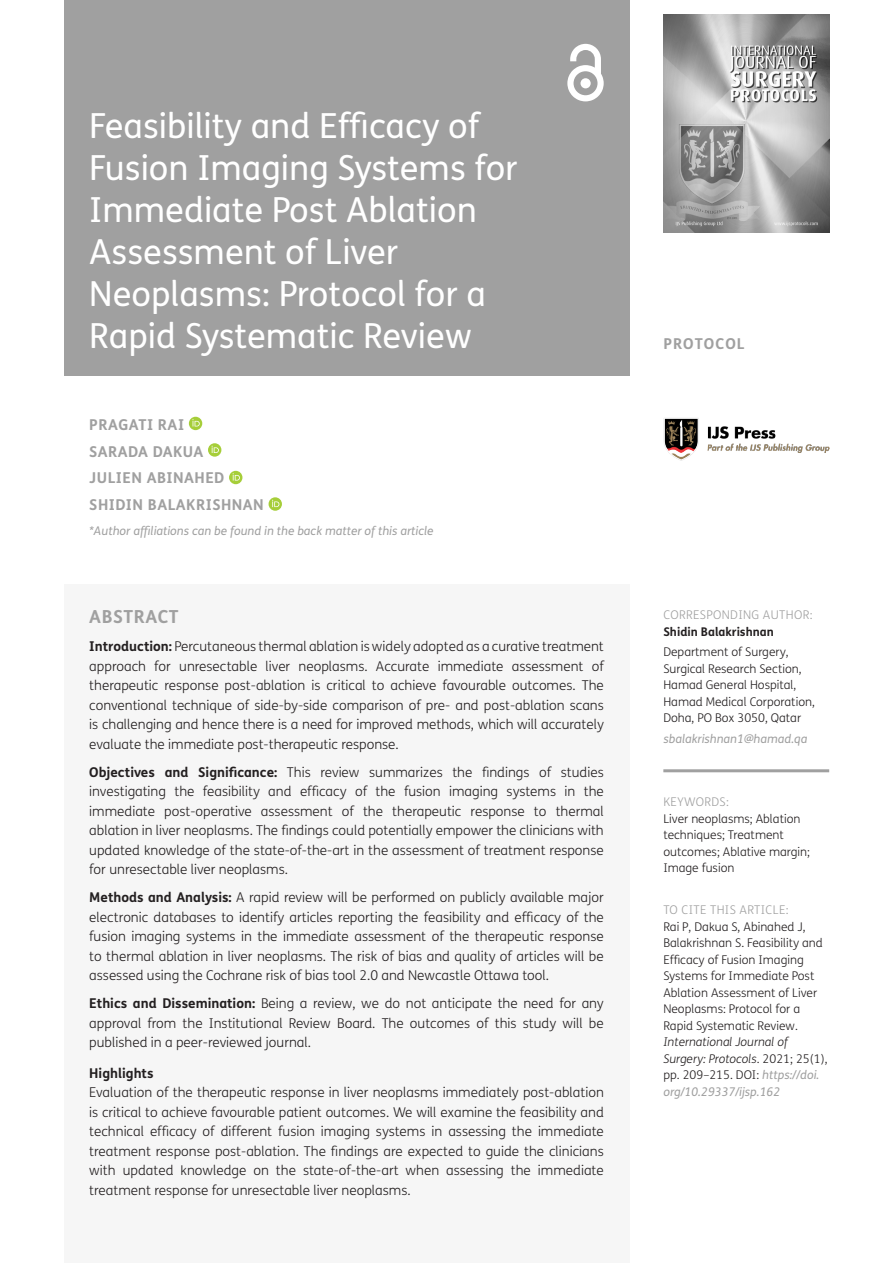
<style>
.page{position:relative;width:893px;height:1263px;background:#fff}
.page>*{position:absolute;margin:0;border:0;box-sizing:border-box;transform-origin:0 0}
.Article_Title{font:34.5px/42px "FS Me";color:#fff}
.t1{font:700 18px "FS Me";letter-spacing:.03em;color:#a0a0a0}
.Cover_Authors{font:700 15px "FS Me";letter-spacing:.03em;color:#a0a0a0}
.Article_Type{font:700 15px "FS Me";letter-spacing:.075em;color:#a0a0a0}
.Abstract_Copy{font:300 13.5px/19.5px "FS Me";color:#231f20;text-align:justify}
.Body_Copy_-_1st_Para{font:300 13.5px/19.5px "FS Me";color:#231f20;text-align:justify}
.Body_Copy_-_1st_Para-2{font:700 13.5px "FS Me";color:#231f20}
.Meta{font:300 12px/16.5px "FS Me";color:#231f20}
.Meta-2{font:italic 12px "FS Me";color:#a0a0a0}
.Meta_Titles{font:300 12px "FS Me";letter-spacing:.03em;color:#a0a0a0}
.Meta-3{font:700 12px "FS Me";color:#231f20}
.Meta_Titles_-_Rule{font:300 12px "FS Me";letter-spacing:.03em;color:#a0a0a0}
.s1{font-weight:700}
.s2{font-style:italic}
.s3{font-weight:400;font-style:italic;color:#a0a0a0}
</style>
<div class="page">
<div style="left:64px;top:0;width:565px;height:376px;background:#a0a0a0"></div>
<svg style="left:567px;top:44px;width:37px;height:57px"></svg>
<img style="left:663px;top:418px;width:166px;height:43px">
<img style="left:663px;top:14px;width:166px;height:218px">
<div style="left:64px;top:584px;width:565px;height:679px;background:#f6f6f6"></div>
<hr style="left:663px;top:769px;width:166px;height:3px;background:#a0a0a0">
<svg style="left:189px;top:417px;width:13px;height:13px"></svg>
<svg style="left:192px;top:419px;width:8px;height:7px"></svg>
<svg style="left:208px;top:443px;width:13px;height:14px"></svg>
<svg style="left:212px;top:446px;width:7px;height:7px"></svg>
<svg style="left:229px;top:471px;width:13px;height:13px"></svg>
<svg style="left:233px;top:473px;width:7px;height:8px"></svg>
<svg style="left:269px;top:497px;width:13px;height:14px"></svg>
<svg style="left:272px;top:500px;width:7px;height:7px"></svg>
<p class="Article_Title" style="left:89px;top:106px;width:430px">Feasibility and Efficacy of<br>Fusion Imaging Systems for<br>Immediate Post Ablation<br>Assessment of Liver<br>Neoplasms: Protocol for a<br>Rapid Systematic Review</p>
<p class="Cover_Authors" style="left:89px;top:415px;width:96px">PRAGATI RAI</p>
<p class="Cover_Authors" style="left:89px;top:442px;width:116px">SARADA DAKUA</p>
<p class="Cover_Authors" style="left:89px;top:468px;width:137px">JULIEN ABINAHED</p>
<p class="Cover_Authors" style="left:89px;top:495px;width:176px">SHIDIN BALAKRISHNAN</p>
<p class="Meta-2" style="left:89px;top:523px;width:346px">*Author affiliations can be found in the back matter of this article</p>
<p class="t1" style="left:89px;top:605px;width:91px">ABSTRACT</p>
<p class="Abstract_Copy" style="left:89px;top:637px;width:516px"><span class="s1">Introduction:</span> Percutaneous thermal ablation is widely adopted as a curative treatment approach for unresectable liver neoplasms. Accurate immediate assessment of therapeutic response post-ablation is critical to achieve favourable outcomes. The conventional technique of side-by-side comparison of pre- and post-ablation scans is challenging and hence there is a need for improved methods, which will accurately evaluate the immediate post-therapeutic response.</p>
<p class="Abstract_Copy" style="left:89px;top:762px;width:516px"><span class="s1">Objectives and Significance:</span> This review summarizes the findings of studies investigating the feasibility and efficacy of the fusion imaging systems in the immediate post-operative assessment of the therapeutic response to thermal ablation in liver neoplasms. The findings could potentially empower the clinicians with updated knowledge of the state-of-the-art in the assessment of treatment response for unresectable liver neoplasms.</p>
<p class="Abstract_Copy" style="left:89px;top:888px;width:516px"><span class="s1">Methods and Analysis:</span> A rapid review will be performed on publicly available major electronic databases to identify articles reporting the feasibility and efficacy of the fusion imaging systems in the immediate assessment of the therapeutic response to thermal ablation in liver neoplasms. The risk of bias and quality of articles will be assessed using the Cochrane risk of bias tool 2.0 and Newcastle Ottawa tool.</p>
<p class="Abstract_Copy" style="left:89px;top:994px;width:516px"><span class="s1">Ethics and Dissemination:</span> Being a review, we do not anticipate the need for any approval from the Institutional Review Board. The outcomes of this study will be published in a peer-reviewed journal.</p>
<p class="Body_Copy_-_1st_Para-2" style="left:89px;top:1065px;width:66px">Highlights</p>
<p class="Body_Copy_-_1st_Para" style="left:89px;top:1083px;width:516px">Evaluation of the therapeutic response in liver neoplasms immediately post-ablation is critical to achieve favourable patient outcomes. We will examine the feasibility and technical efficacy of different fusion imaging systems in assessing the immediate treatment response post-ablation. The findings are expected to guide the clinicians with updated knowledge on the state-of-the-art when assessing the immediate treatment response for unresectable liver neoplasms.</p>
<p class="Article_Type" style="left:663px;top:334px;width:83px">PROTOCOL</p>
<p class="Meta_Titles" style="left:663px;top:608px;width:151px">CORRESPONDING AUTHOR:</p>
<p class="Meta-3" style="left:663px;top:624px;width:112px">Shidin Balakrishnan</p>
<p class="Meta" style="left:663px;top:644px;width:153px">Department of Surgery,<br>Surgical Research Section,<br>Hamad General Hospital,<br>Hamad Medical Corporation,<br>Doha, PO Box 3050, Qatar</p>
<p class="Meta-2" style="left:663px;top:732px;width:146px">sbalakrishnan1@hamad.qa</p>
<p class="Meta_Titles_-_Rule" style="left:663px;top:795px;width:67px">KEYWORDS:</p>
<p class="Meta" style="left:663px;top:811px;width:148px">Liver neoplasms; Ablation techniques; Treatment outcomes; Ablative margin;<br>Image fusion</p>
<p class="Meta_Titles" style="left:663px;top:903px;width:127px">TO CITE THIS ARTICLE:</p>
<p class="Meta" style="left:663px;top:919px;width:166px">Rai P, Dakua S, Abinahed J,<br>Balakrishnan S. Feasibility and<br>Efficacy of Fusion Imaging<br>Systems for Immediate Post<br>Ablation Assessment of Liver<br>Neoplasms: Protocol for a<br>Rapid Systematic Review.<br><span class="s2">International Journal of<br>Surgery: Protocols</span>. 2021; 25(1), pp. 209–215. DOI: <span class="s3">https://doi. org/10.29337/ijsp.162</span></p>
</div>
